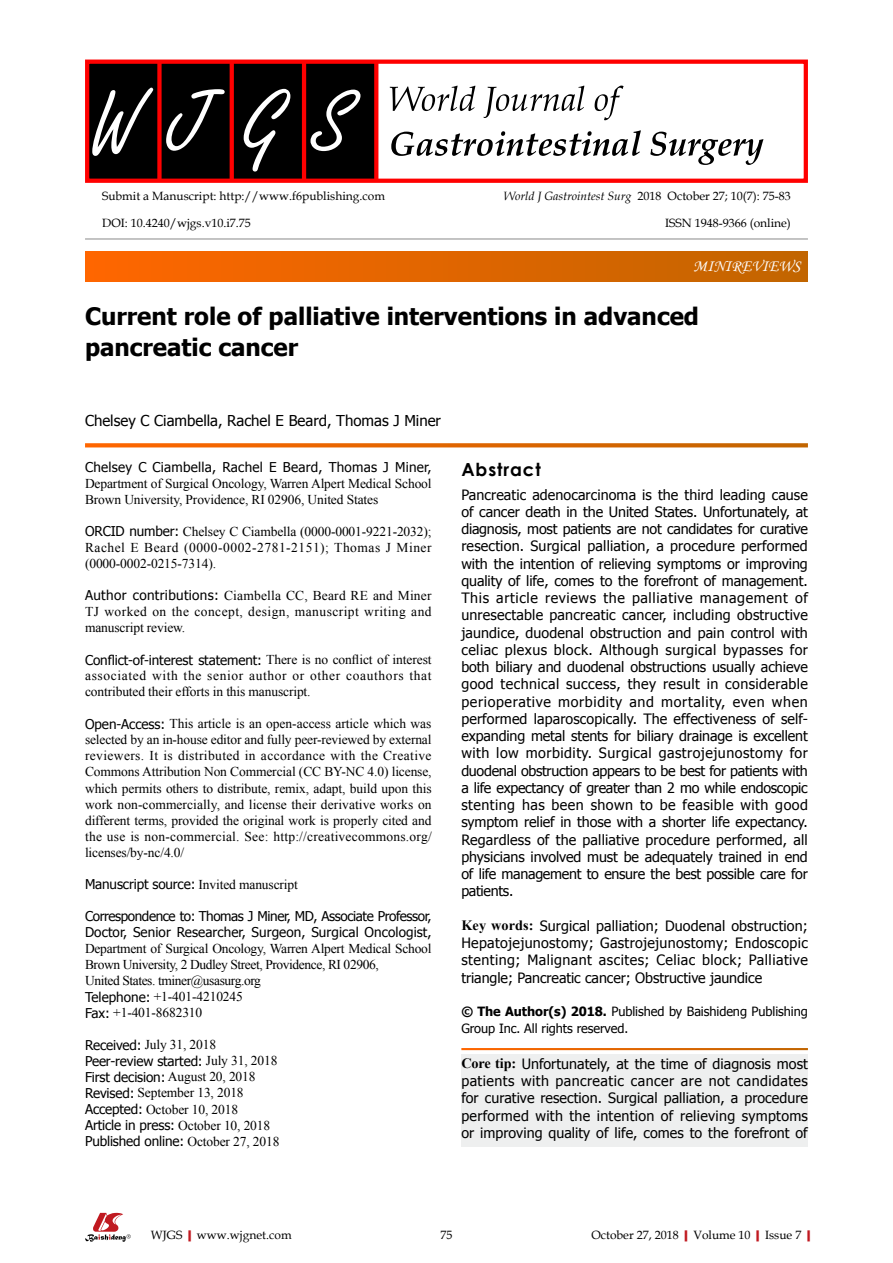
<style>
.page{position:relative;width:893px;height:1263px;background:#fff}
.page>*{position:absolute;margin:0;border:0;box-sizing:border-box;transform-origin:0 0}
.t1{font:700 24px/31.5px "Tahoma";color:#000}
.t2{font:700 18px "Century Gothic";letter-spacing:.05em;color:#000}
.t3{font:16.5px "Monotype Corsiva";color:#fff}
.t4{font:15px "Tahoma";color:#000}
.t5{font:14.25px/17.2px "Tahoma";letter-spacing:-.005em;color:#000;text-align:justify}
.t6{font:13.5px/16px "Times New Roman";letter-spacing:-.01em;color:#000;text-align:justify}
.t7{font:13.5px/16px "Times New Roman";letter-spacing:-.03em;color:#000}
.t8{font:13.5px "Tahoma";letter-spacing:-.01em;color:#000}
.t9{font:12.75px/17.2px "Tahoma";letter-spacing:-.005em;color:#000}
.t10{font:12px "Book Antiqua";color:#000}
.s1{font-style:italic}
.s2{font-family:"Tahoma"}
.s3{font-family:"Times New Roman"}
.s4{font-family:"Times New Roman";font-weight:700}
.s5{font-weight:700}
.s6{font-weight:700;color:#c01920}
</style>
<div class="page">
<div style="left:461px;top:1054px;width:347px;height:92px;background:#eeefef"></div>
<div style="left:85px;top:252px;width:723px;height:29px;background:linear-gradient(to right,#f60,#c16500)"></div>
<hr style="left:85px;top:239px;width:723px;height:1px;background:#898989">
<svg style="left:85px;top:443px;width:723px;height:4px;background:#e16e0e"></svg>
<svg style="left:85px;top:1213px;width:46px;height:29px"></svg>
<div style="left:87px;top:61px;width:289px;height:121px;background:#000"></div>
<div style="left:157px;top:61px;width:5px;height:121px;background:#f00"></div>
<svg style="left:230px;top:65px;width:4px;height:113px"></svg>
<hr style="left:302px;top:61px;width:4px;height:121px;background:#f00">
<svg style="left:374px;top:65px;width:4px;height:113px"></svg>
<div style="left:85px;top:60px;width:723px;height:123px;border:4px solid #f00"></div>
<svg style="left:311px;top:90px;width:49px;height:61px"></svg>
<svg style="left:244px;top:89px;width:46px;height:83px"></svg>
<svg style="left:166px;top:89px;width:59px;height:62px"></svg>
<svg style="left:92px;top:88px;width:61px;height:68px"></svg>
<svg style="left:390px;top:86px;width:234px;height:34px"></svg>
<svg style="left:391px;top:130px;width:372px;height:35px"></svg>
<p class="t10" style="left:102px;top:188px;width:284px">Submit a Manuscript: http://www.f6publishing.com</p>
<p class="t10" style="left:102px;top:215px;width:150px">DOI: 10.4240/wjgs.v10.i7.75</p>
<p class="t10" style="left:504px;top:188px;width:289px"><span class="s1">World J Gastrointest Surg</span> 2018 October 27; 10(7): 75-83</p>
<p class="t10" style="left:665px;top:215px;width:127px">ISSN 1948-9366 (online)</p>
<p class="t3" style="left:693px;top:256px;width:109px">MINIREVIEWS</p>
<p class="t1" style="left:85px;top:298px;width:615px">Current role of palliative interventions in advanced pancreatic cancer</p>
<p class="t4" style="left:85px;top:411px;width:357px">Chelsey C Ciambella, Rachel E Beard, Thomas J Miner</p>
<p class="t6" style="left:85px;top:459px;width:348px"><span class="s2">Chelsey C Ciambella, Rachel E Beard, Thomas J Miner, </span>Department of Surgical Oncology, Warren Alpert Medical School Brown University, Providence, RI 02906, United States</p>
<p class="t6" style="left:85px;top:523px;width:348px"><span class="s2">ORCID number:</span> Chelsey C Ciambella (0000-0001-9221-2032); Rachel E Beard (0000-0002-2781-2151); Thomas J Miner (0000-0002-0215-7314).</p>
<p class="t6" style="left:85px;top:587px;width:348px"><span class="s2">Author contributions:</span> Ciambella CC, Beard RE and Miner TJ worked on the concept, design, manuscript writing and manuscript review.</p>
<p class="t6" style="left:85px;top:652px;width:348px"><span class="s2">Conflict-of-interest statement:</span> There is no conflict of interest associated with the senior author or other coauthors that contributed their efforts in this manuscript.</p>
<p class="t6" style="left:85px;top:715px;width:348px"><span class="s2">Open-Access:</span> This article is an open-access article which was selected by an in-house editor and fully peer-reviewed by external reviewers. It is distributed in accordance with the Creative Commons Attribution Non Commercial (CC BY-NC 4.0) license, which permits others to distribute, remix, adapt, build upon this work non-commercially, and license their derivative works on different terms, provided the original work is properly cited and the use is non-commercial. See: http://creativecommons.org/ licenses/by-nc/4.0/</p>
<p class="t8" style="left:85px;top:875px;width:214px">Manuscript source: <span class="s3">Invited manuscript</span></p>
<p class="t7" style="left:85px;top:908px;width:348px"><span class="s2">Correspondence to: Thomas J Miner, MD, Associate Professor, Doctor, Senior Researcher, Surgeon, Surgical Oncologist, </span>Department of Surgical Oncology, Warren Alpert Medical School Brown University, 2 Dudley Street, Providence, RI 02906,<br>United States. tminer@usasurg.org<br><span class="s2">Telephone:</span> +1-401-4210245<br><span class="s2">Fax:</span> +1-401-8682310</p>
<p class="t6" style="left:85px;top:1036px;width:196px;text-align:left"><span class="s2">Received:</span> July 31, 2018<br><span class="s2">Peer-review started:</span> July 31, 2018<br><span class="s2">First decision:</span> August 20, 2018<br><span class="s2">Revised:</span> September 13, 2018<br><span class="s2">Accepted:</span> October 10, 2018<br><span class="s2">Article in press:</span> October 10, 2018<br><span class="s2">Published online:</span> October 27, 2018</p>
<p class="t2" style="left:461px;top:455px;width:81px">Abstract</p>
<p class="t5" style="left:461px;top:485px;width:348px">Pancreatic adenocarcinoma is the third leading cause of cancer death in the United States. Unfortunately, at diagnosis, most patients are not candidates for curative resection. Surgical palliation, a procedure performed with the intention of relieving symptoms or improving quality of life, comes to the forefront of management.<br>This article reviews the palliative management of unresectable pancreatic cancer, including obstructive jaundice, duodenal obstruction and pain control with celiac plexus block. Although surgical bypasses for both biliary and duodenal obstructions usually achieve good technical success, they result in considerable perioperative morbidity and mortality, even when performed laparoscopically. The effectiveness of self&shy;expanding metal stents for biliary drainage is excellent with low morbidity. Surgical gastrojejunostomy for duodenal obstruction appears to be best for patients with a life expectancy of greater than 2 mo while endoscopic stenting has been shown to be feasible with good symptom relief in those with a shorter life expectancy.<br>Regardless of the palliative procedure performed, all physicians involved must be adequately trained in end of life management to ensure the best possible care for patients.</p>
<p class="t5" style="left:461px;top:916px;width:348px"><span class="s4">Key words:</span> Surgical palliation; Duodenal obstruction; Hepatojejunostomy; Gastrojejunostomy; Endoscopic stenting; Malignant ascites; Celiac block; Palliative triangle; Pancreatic cancer; Obstructive jaundice</p>
<p class="t9" style="left:461px;top:1002px;width:348px"><span class="s5">© The Author(s) 2018.</span> Published by Baishideng Publishing<br>Group Inc. All rights reserved.</p>
<p class="t5" style="left:461px;top:1054px;width:348px"><span class="s4">Core tip:</span> Unfortunately, at the time of diagnosis most patients with pancreatic cancer are not candidates for curative resection. Surgical palliation, a procedure performed with the intention of relieving symptoms or improving quality of life, comes to the forefront of</p>
<p class="t10" style="left:151px;top:1226px;width:142px">WJGS<span class="s6">|</span>www.wjgnet.com</p>
<p class="t10" style="left:440px;top:1226px;width:13px">75</p>
<p class="t10" style="left:591px;top:1226px;width:226px">October 27, 2018<span class="s6">|</span>Volume 10<span class="s6">|</span>Issue 7<span class="s6">|</span></p>
</div>
